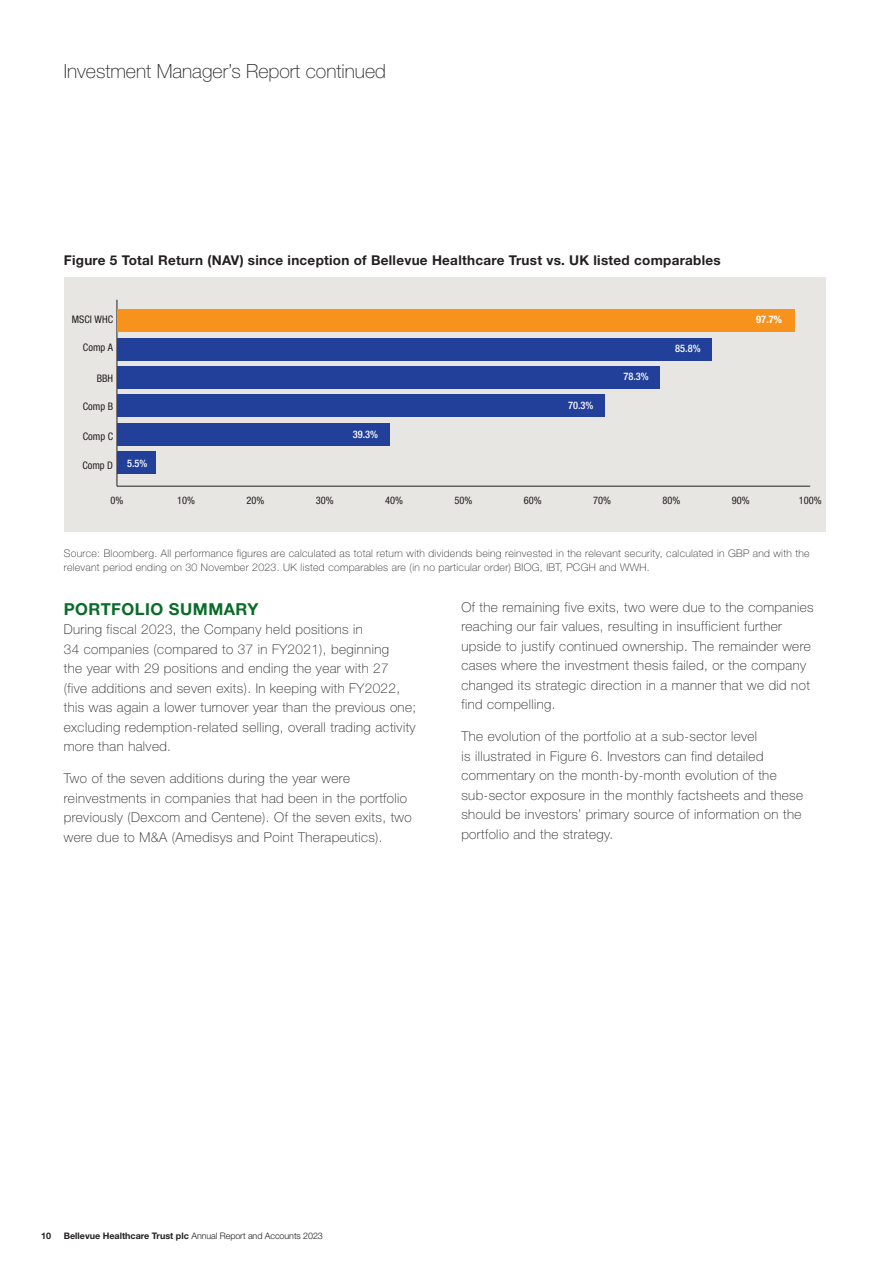
<style>
.page{position:relative;width:893px;height:1263px;background:#fff}
.page>*{position:absolute;margin:0;border:0;box-sizing:border-box;transform-origin:0 0}
.t1{font:100 19.5px "Helvetica Neue LT Std";color:#231f20}
.t2{font:700 16.5px "Helvetica Neue LT Std";letter-spacing:.03em;color:#086c28}
.t3{font:100 13.5px/19.5px "Helvetica Neue LT Std";letter-spacing:.03em;color:#231f20}
.t4{font:700 13.5px "Helvetica Neue LT Std";letter-spacing:.02em;color:#231f20}
.t5{font:100 10.5px/13.5px "Helvetica Neue LT Std";letter-spacing:.03em;color:#231f20}
.t6{font:condensed 10.35px "Helvetica Neue LT Std";color:#231f20}
.t7{font:500 condensed 10.35px "Helvetica Neue LT Std";color:#fff}
.t8{font:700 condensed 10.35px "Helvetica Neue LT Std";color:#fff}
.t9{font:300 9px "Helvetica Neue LT Std";letter-spacing:-.01em;color:#231f20}
.t10{font:700 9px "Helvetica Neue LT Std";color:#231f20}
.s1{font-weight:700}
</style>
<div class="page">
<div style="left:64px;top:277px;width:761px;height:255px;background:#e8e6e3"></div>
<hr style="left:117px;top:486px;width:693px;height:1px;background:#231f20">
<hr style="left:117px;top:300px;width:1px;height:186px;background:#231f20">
<div style="left:117px;top:451px;width:38px;height:23px;background:#223f99"></div>
<div style="left:117px;top:423px;width:272px;height:23px;background:#223f99"></div>
<div style="left:117px;top:394px;width:487px;height:23px;background:#223f99"></div>
<div style="left:117px;top:366px;width:543px;height:23px;background:#223f99"></div>
<div style="left:117px;top:338px;width:595px;height:22px;background:#223f99"></div>
<div style="left:117px;top:309px;width:677px;height:23px;background:#f7931d"></div>
<h1 class="t1" style="left:64px;top:60px;width:324px">Investment Manager’s Report continued</h1>
<p class="t4" style="left:64px;top:252px;width:659px">Figure 5 Total Return (NAV) since inception of Bellevue Healthcare Trust vs. UK listed comparables</p>
<p class="t8" style="left:756px;top:313px;width:27px">97.7%</p>
<p class="t6" style="left:72px;top:313px;width:43px">MSCI WHC</p>
<p class="t6" style="left:83px;top:342px;width:32px">Comp A</p>
<p class="t6" style="left:97px;top:372px;width:18px">BBH</p>
<p class="t6" style="left:83px;top:401px;width:32px">Comp B</p>
<p class="t6" style="left:83px;top:430px;width:32px">Comp C</p>
<p class="t6" style="left:82px;top:460px;width:32px">Comp D</p>
<p class="t6" style="left:110px;top:495px;width:14px">0%</p>
<p class="t6" style="left:177px;top:495px;width:19px">10%</p>
<p class="t6" style="left:247px;top:495px;width:19px">20%</p>
<p class="t6" style="left:316px;top:495px;width:19px">30%</p>
<p class="t6" style="left:385px;top:495px;width:19px">40%</p>
<p class="t6" style="left:455px;top:495px;width:19px">50%</p>
<p class="t6" style="left:524px;top:495px;width:19px">60%</p>
<p class="t6" style="left:593px;top:495px;width:19px">70%</p>
<p class="t6" style="left:663px;top:495px;width:19px">80%</p>
<p class="t6" style="left:732px;top:495px;width:19px">90%</p>
<p class="t6" style="left:799px;top:495px;width:24px">100%</p>
<p class="t7" style="left:675px;top:342px;width:27px">85.8%</p>
<p class="t7" style="left:623px;top:370px;width:27px">78.3%</p>
<p class="t7" style="left:568px;top:399px;width:27px">70.3%</p>
<p class="t7" style="left:353px;top:428px;width:27px">39.3%</p>
<p class="t7" style="left:127px;top:457px;width:22px">5.5%</p>
<p class="t5" style="left:64px;top:547px;width:747px">Source: Bloomberg. All performance figures are calculated as total return with dividends being reinvested in the relevant security, calculated in GBP and with the relevant period ending on 30 November 2023. UK listed comparables are (in no particular order) BIOG, IBT, PCGH and WWH.</p>
<p class="t2" style="left:64px;top:598px;width:196px">PORTFOLIO SUMMARY</p>
<p class="t3" style="left:64px;top:619px;width:354px">During fiscal 2023, the Company held positions in<br>34 companies (compared to 37 in FY2021), beginning<br>the year with 29 positions and ending the year with 27<br>(five additions and seven exits). In keeping with FY2022, this was again a lower turnover year than the previous one; excluding redemption-related selling, overall trading activity more than halved.</p>
<p class="t3" style="left:64px;top:769px;width:349px">Two of the seven additions during the year were reinvestments in companies that had been in the portfolio previously (Dexcom and Centene). Of the seven exits, two were due to M&amp;A (Amedisys and Point Therapeutics).</p>
<p class="t3" style="left:461px;top:597px;width:354px">Of the remaining five exits, two were due to the companies reaching our fair values, resulting in insufficient further upside to justify continued ownership. The remainder were cases where the investment thesis failed, or the company changed its strategic direction in a manner that we did not find compelling.</p>
<p class="t3" style="left:461px;top:727px;width:343px">The evolution of the portfolio at a sub-sector level<br>is illustrated in Figure 6. Investors can find detailed commentary on the month-by-month evolution of the sub-sector exposure in the monthly factsheets and these should be investors’ primary source of information on the portfolio and the strategy.</p>
<p class="t10" style="left:41px;top:1230px;width:12px">10</p>
<p class="t9" style="left:64px;top:1230px;width:261px"><span class="s1">Bellevue Healthcare Trust plc</span> Annual Report and Accounts 2023</p>
</div>
